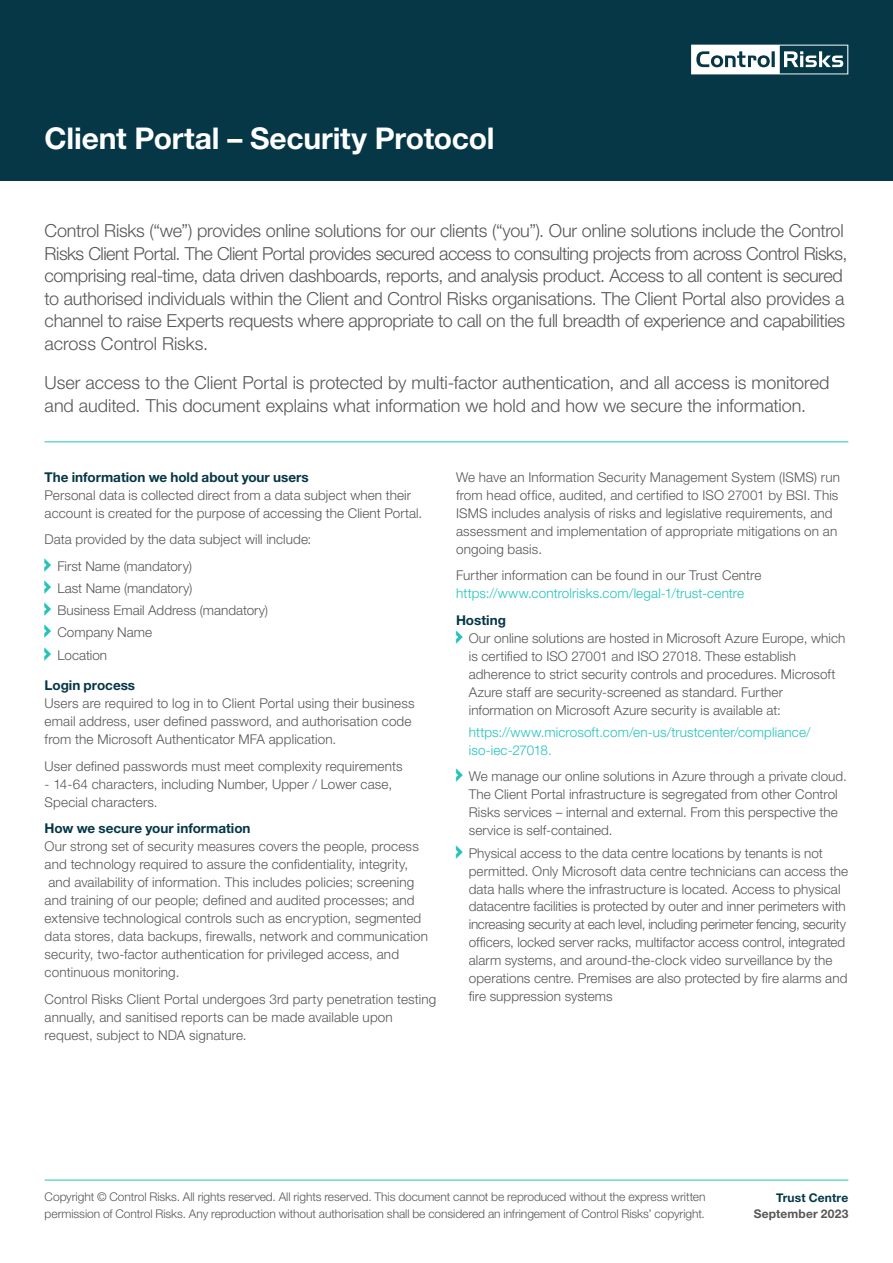
<style>
.page{position:relative;width:893px;height:1263px;background:#fff}
.page>*{position:absolute;margin:0;border:0;box-sizing:border-box;transform-origin:0 0}
.t1{font:700 30px "Helvetica Neue LT Std";letter-spacing:-.005em;color:#fff}
.t2{font:300 18px/22.5px "Helvetica Neue LT Std";letter-spacing:-.015em;color:#575756}
.t3{font:300 13.5px/18px "Helvetica Neue LT Std";letter-spacing:.005em;color:#575756}
.t4{font:300 13.5px/18px "Helvetica Neue LT Std";letter-spacing:.01em;color:#22c3bb}
.t5{font:700 13.5px "Helvetica Neue LT Std";color:#053747}
.t6{font:300 12px/16.5px "Helvetica Neue LT Std";letter-spacing:-.005em;color:#575756}
.t7{font:700 12px "Helvetica Neue LT Std";letter-spacing:.015em;color:#575756}
.t8{font:700 12px "Helvetica Neue LT Std";letter-spacing:.015em;color:#053747}
</style>
<div class="page">
<div style="left:0;top:0;width:893px;height:181px;background:#053747"></div>
<hr style="left:45px;top:1180px;width:803px;height:1px;background:#22c3bb">
<svg style="left:691px;top:45px;width:157px;height:29px"></svg>
<hr style="left:45px;top:441px;width:803px;height:1px;background:#22c3bb">
<h1 class="t1" style="left:45px;top:120px;width:451px">Client Portal – Security Protocol</h1>
<p class="t2" style="left:45px;top:219px;width:804px">Control Risks (“we”) provides online solutions for our clients (“you”). Our online solutions include the Control Risks Client Portal. The Client Portal provides secured access to consulting projects from across Control Risks, comprising real-time, data driven dashboards, reports, and analysis product. Access to all content is secured to authorised individuals within the Client and Control Risks organisations. The Client Portal also provides a channel to raise Experts requests where appropriate to call on the full breadth of experience and capabilities across Control Risks.</p>
<h2 class="t2" style="left:45px;top:371px;width:786px">User access to the Client Portal is protected by multi-factor authentication, and all access is monitored and audited. This document explains what information we hold and how we secure the information.</h2>
<p class="t5" style="left:45px;top:468px;width:266px">The information we hold about your users</p>
<p class="t3" style="left:45px;top:485px;width:379px">Personal data is collected direct from a data subject when their account is created for the purpose of accessing the Client Portal.</p>
<p class="t3" style="left:57px;top:526px;width:255px;line-height:26.5px;text-indent:-13px">Data provided by the data subject will include:<br>First Name (mandatory)</p>
<p class="t3" style="left:57px;top:577px;width:212px;line-height:22.2px">Last Name (mandatory)<br>Business Email Address (mandatory)<br>Company Name<br>Location</p>
<p class="t5" style="left:45px;top:677px;width:92px">Login process</p>
<p class="t3" style="left:45px;top:694px;width:371px">Users are required to log in to Client Portal using their business email address, user defined password, and authorisation code from the Microsoft Authenticator MFA application.</p>
<p class="t3" style="left:45px;top:757px;width:359px">User defined passwords must meet complexity requirements</p>
<p class="t3" style="left:45px;top:775px;width:349px">- 14-64 characters, including Number, Upper / Lower case,<br>Special characters.</p>
<p class="t5" style="left:45px;top:820px;width:207px">How we secure your information</p>
<p class="t3" style="left:45px;top:837px;width:385px">Our strong set of security measures covers the people, process and technology required to assure the confidentiality, integrity, and availability of information. This includes policies; screening and training of our people; defined and audited processes; and extensive technological controls such as encryption, segmented data stores, data backups, firewalls, network and communication security, two-factor authentication for privileged access, and continuous monitoring.</p>
<p class="t3" style="left:45px;top:990px;width:393px">Control Risks Client Portal undergoes 3rd party penetration testing annually, and sanitised reports can be made available upon request, subject to NDA signature.</p>
<p class="t3" style="left:456px;top:467px;width:385px">We have an Information Security Management System (ISMS) run from head office, audited, and certified to ISO 27001 by BSI. This ISMS includes analysis of risks and legislative requirements, and assessment and implementation of appropriate mitigations on an ongoing basis.</p>
<p class="t3" style="left:456px;top:566px;width:307px">Further information can be found in our Trust Centre</p>
<p class="t4" style="left:456px;top:584px;width:290px">https://www.controlrisks.com/legal-1/trust-centre</p>
<p class="t5" style="left:456px;top:611px;width:51px">Hosting</p>
<p class="t3" style="left:469px;top:628px;width:378px">Our online solutions are hosted in Microsoft Azure Europe, which is certified to ISO 27001 and ISO 27018. These establish adherence to strict security controls and procedures. Microsoft Azure staff are security-screened as standard. Further information on Microsoft Azure security is available at:</p>
<p class="t4" style="left:469px;top:723px;width:343px">https://www.microsoft.com/en-us/trustcenter/compliance/ iso-iec-27018.</p>
<p class="t3" style="left:469px;top:767px;width:380px">We manage our online solutions in Azure through a private cloud.<br>The Client Portal infrastructure is segregated from other Control Risks services – internal and external. From this perspective the service is self-contained.</p>
<p class="t3" style="left:469px;top:843px;width:381px">Physical access to the data centre locations by tenants is not permitted. Only Microsoft data centre technicians can access the data halls where the infrastructure is located. Access to physical datacentre facilities is protected by outer and inner perimeters with increasing security at each level, including perimeter fencing, security officers, locked server racks, multifactor access control, integrated alarm systems, and around-the-clock video surveillance by the operations centre. Premises are also protected by fire alarms and fire suppression systems</p>
<p class="t6" style="left:45px;top:1189px;width:662px">Copyright © Control Risks. All rights reserved. All rights reserved. This document cannot be reproduced without the express written permission of Control Risks. Any reproduction without authorisation shall be considered an infringement of Control Risks’ copyright.</p>
<p class="t8" style="left:776px;top:1190px;width:74px">Trust Centre</p>
<p class="t7" style="left:754px;top:1206px;width:96px">September 2023</p>
</div>
